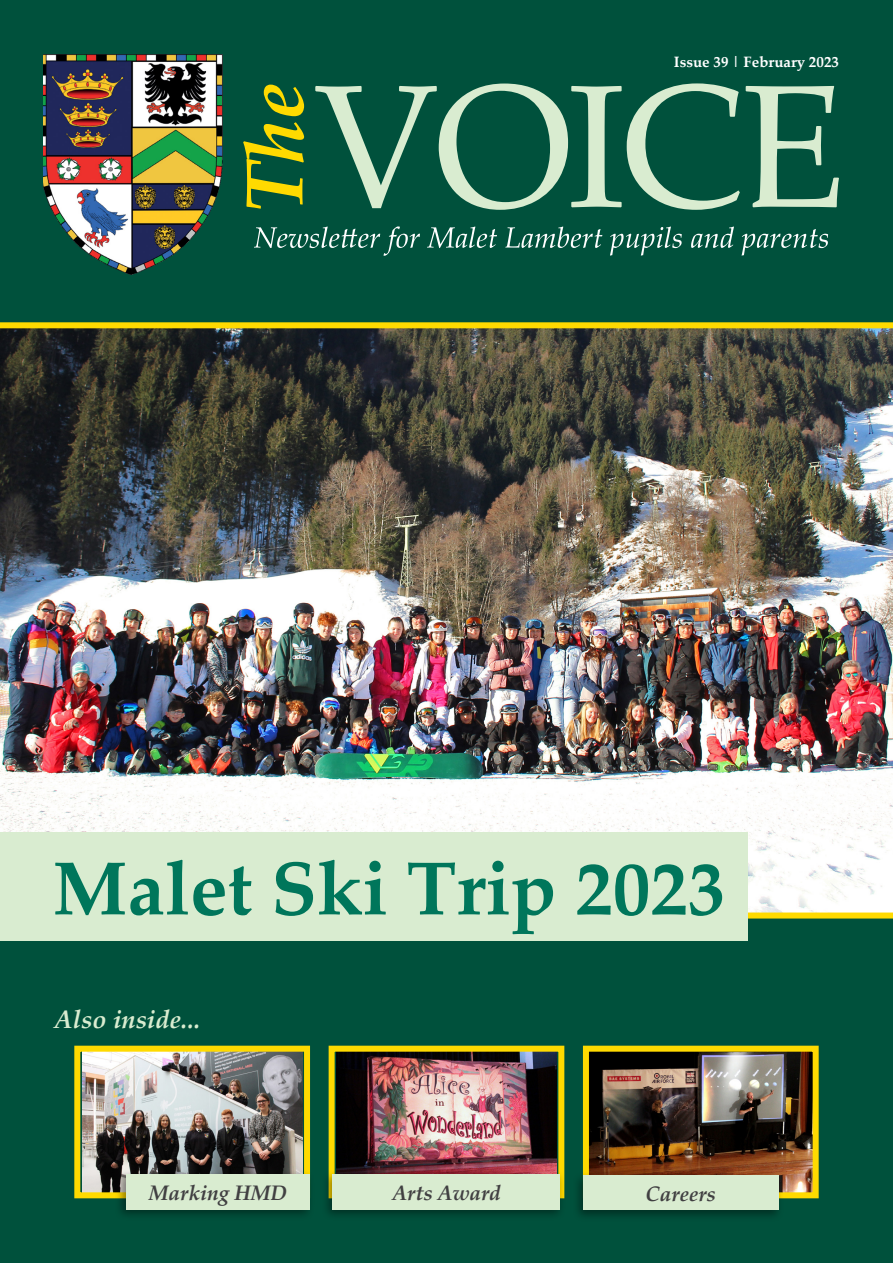
<style>
.page{position:relative;width:893px;height:1263px;background:#fff}
.page>*{position:absolute;margin:0;border:0;box-sizing:border-box;transform-origin:0 0}
.t1{font:700 75px "Palatino Linotype";color:#00765b}
.t2{font:italic 700 25.5px "Palatino Linotype";color:#d9ecd0}
.t3{font:italic 700 21px "Palatino Linotype";color:#414042}
.t4{font:700 15px "Palatino Linotype";color:#fff}
</style>
<div class="page">
<div style="left:0;top:918px;width:893px;height:345px;background:#00513c"></div>
<div style="left:0;top:0;width:893px;height:332px;background:#00513c"></div>
<img style="left:0;top:322px;width:893px;height:596px">
<img style="left:74px;top:1045px;width:237px;height:154px">
<img style="left:328px;top:1045px;width:237px;height:124px">
<img style="left:582px;top:1045px;width:237px;height:154px">
<div style="left:115px;top:1169px;width:200px;height:53px;background:#000;opacity:.41"></div>
<div style="left:126px;top:1174px;width:184px;height:36px;background:#d9ecd0"></div>
<div style="left:321px;top:1169px;width:245px;height:53px;background:#000;opacity:.41"></div>
<div style="left:333px;top:1174px;width:227px;height:36px;background:#d9ecd0"></div>
<div style="left:572px;top:1171px;width:213px;height:51px;background:#000;opacity:.41"></div>
<div style="left:583px;top:1175px;width:196px;height:35px;background:#d9ecd0"></div>
<svg style="left:254px;top:226px;width:574px;height:30px"></svg>
<img style="left:43px;top:55px;width:180px;height:220px">
<svg style="left:315px;top:83px;width:524px;height:127px"></svg>
<svg style="left:243px;top:85px;width:61px;height:124px"></svg>
<div style="left:0;top:832px;width:747px;height:109px;background:#d9ecd0"></div>
<p class="t4" style="left:674px;top:51px;width:167px">Issue 39 | February 2023</p>
<h1 class="t1" style="left:52px;top:835px;width:674px">Malet Ski Trip 2023</h1>
<p class="t2" style="left:54px;top:1001px;width:147px">Also inside...</p>
<p class="t3" style="left:149px;top:1178px;width:140px">Marking HMD</p>
<p class="t3" style="left:392px;top:1178px;width:110px">Arts Award</p>
<p class="t3" style="left:646px;top:1178px;width:72px">Careers</p>
</div>
